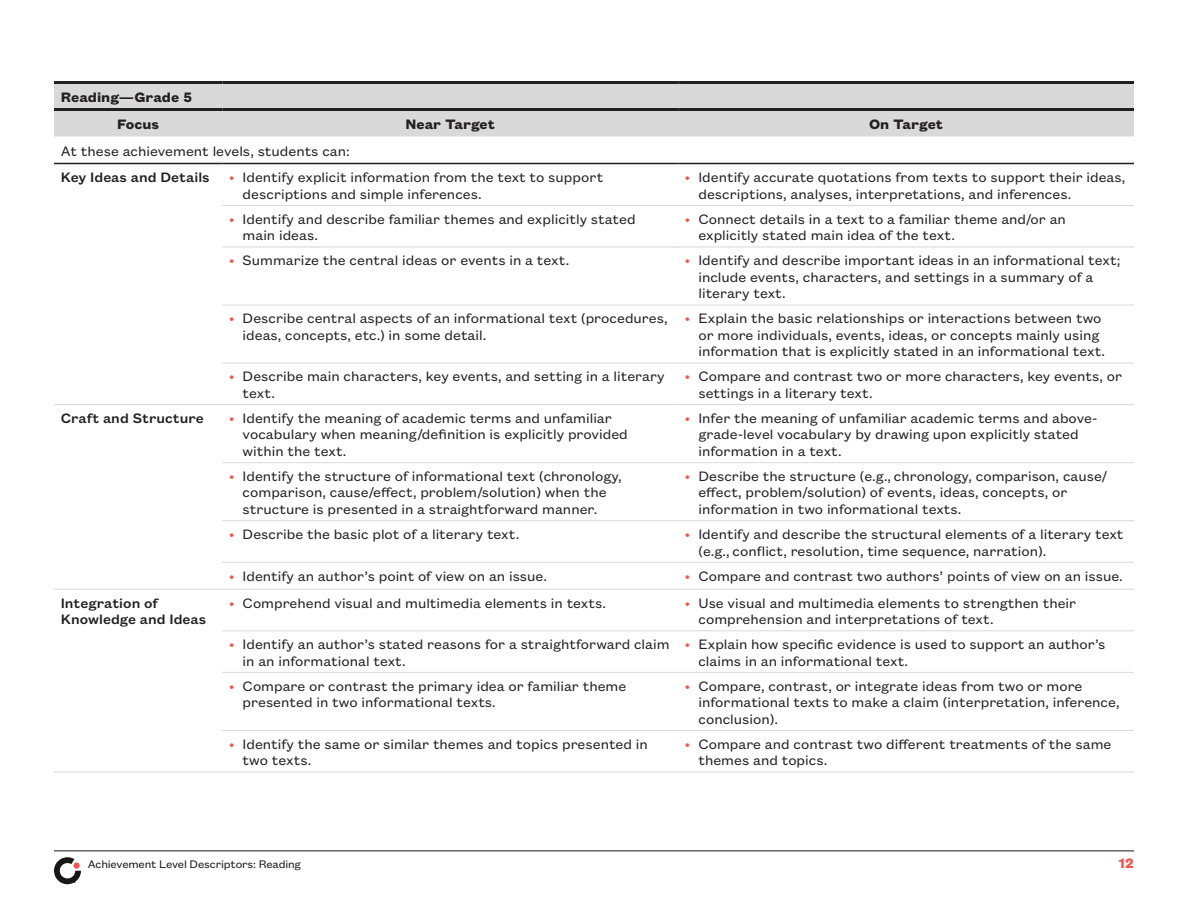
<style>
.page{position:relative;width:1188px;height:918px;background:#fff}
.page>*{position:absolute;margin:0;border:0;box-sizing:border-box;transform-origin:0 0}
.Table_body{font:15px/16.5px "Founders Grotesk Text";color:#231f20}
.Table_H_column_1{font:500 15px/16.5px "Founders Grotesk Text";color:#231f20}
.Table_H_row_1_ctr{font:700 15px "Founders Grotesk Text";color:#231f20}
.Table_H_row_1{font:700 15px "Founders Grotesk Text";color:#231f20}
.t1{font:700 15px "Founders Grotesk Text";color:#f05750}
.t2{font:12px "Founders Grotesk Text";letter-spacing:-.015em;color:#171717}
.s1{color:#f05750}
</style>
<div class="page">
<div style="left:54px;top:84px;width:1080px;height:52px;background:#d8d9d8"></div>
<hr style="left:222px;top:205px;width:456px;height:1px;background:#d8d9d8">
<hr style="left:678px;top:205px;width:456px;height:1px;background:#d8d9d8">
<hr style="left:222px;top:247px;width:456px;height:1px;background:#d8d9d8">
<hr style="left:678px;top:247px;width:456px;height:1px;background:#d8d9d8">
<hr style="left:222px;top:305px;width:456px;height:1px;background:#d8d9d8">
<hr style="left:678px;top:305px;width:456px;height:1px;background:#d8d9d8">
<hr style="left:222px;top:363px;width:456px;height:1px;background:#d8d9d8">
<hr style="left:678px;top:363px;width:456px;height:1px;background:#d8d9d8">
<hr style="left:222px;top:404px;width:456px;height:1px;background:#d8d9d8">
<hr style="left:678px;top:404px;width:456px;height:1px;background:#d8d9d8">
<hr style="left:222px;top:462px;width:456px;height:1px;background:#d8d9d8">
<hr style="left:678px;top:462px;width:456px;height:1px;background:#d8d9d8">
<hr style="left:222px;top:520px;width:456px;height:1px;background:#d8d9d8">
<hr style="left:678px;top:520px;width:456px;height:1px;background:#d8d9d8">
<hr style="left:222px;top:562px;width:456px;height:1px;background:#d8d9d8">
<hr style="left:678px;top:562px;width:456px;height:1px;background:#d8d9d8">
<hr style="left:222px;top:589px;width:456px;height:1px;background:#d8d9d8">
<hr style="left:678px;top:589px;width:456px;height:1px;background:#d8d9d8">
<hr style="left:222px;top:630px;width:456px;height:1px;background:#d8d9d8">
<hr style="left:678px;top:630px;width:456px;height:1px;background:#d8d9d8">
<hr style="left:222px;top:672px;width:456px;height:1px;background:#d8d9d8">
<hr style="left:678px;top:672px;width:456px;height:1px;background:#d8d9d8">
<hr style="left:222px;top:730px;width:456px;height:1px;background:#d8d9d8">
<hr style="left:678px;top:730px;width:456px;height:1px;background:#d8d9d8">
<hr style="left:222px;top:772px;width:456px;height:1px;background:#d8d9d8">
<hr style="left:678px;top:772px;width:456px;height:1px;background:#d8d9d8">
<hr style="left:54px;top:404px;width:168px;height:1px;background:#d8d9d8">
<hr style="left:54px;top:589px;width:168px;height:1px;background:#d8d9d8">
<hr style="left:54px;top:772px;width:168px;height:1px;background:#d8d9d8">
<hr style="left:54px;top:163px;width:168px;height:1px;background:#231f20">
<hr style="left:222px;top:163px;width:456px;height:1px;background:#231f20">
<hr style="left:678px;top:163px;width:456px;height:1px;background:#231f20">
<hr style="left:54px;top:81px;width:168px;height:3px;background:#231f20">
<hr style="left:222px;top:81px;width:456px;height:3px;background:#231f20">
<hr style="left:678px;top:81px;width:456px;height:3px;background:#231f20">
<hr style="left:54px;top:108px;width:168px;height:3px;background:#231f20">
<hr style="left:222px;top:108px;width:456px;height:3px;background:#231f20">
<hr style="left:678px;top:108px;width:456px;height:3px;background:#231f20">
<svg style="left:54px;top:857px;width:27px;height:27px"></svg>
<hr style="left:54px;top:850px;width:1080px;height:1px;background:#171717">
<p class="Table_H_row_1" style="left:61px;top:86px;width:133px">Reading—Grade 5</p>
<p class="Table_H_row_1_ctr" style="left:117px;top:113px;width:44px">Focus</p>
<p class="Table_H_row_1_ctr" style="left:406px;top:113px;width:91px">Near Target</p>
<p class="Table_H_row_1_ctr" style="left:869px;top:113px;width:76px">On Target</p>
<p class="Table_body" style="left:61px;top:142px;width:291px">At these achievement levels, students can:</p>
<p class="Table_H_column_1" style="left:61px;top:168px;width:151px">Key Ideas and Details</p>
<p class="Table_body" style="left:243px;top:168px;width:362px;text-indent:-14px"><span class="s1">•</span> Identify explicit information from the text to support descriptions and simple inferences.</p>
<p class="Table_body" style="left:698px;top:168px;width:428px;text-indent:-14px"><span class="s1">•</span> Identify accurate quotations from texts to support their ideas, descriptions, analyses, interpretations, and inferences.</p>
<p class="Table_body" style="left:243px;top:210px;width:395px;text-indent:-14px"><span class="s1">•</span> Identify and describe familiar themes and explicitly stated main ideas.</p>
<p class="Table_body" style="left:698px;top:210px;width:369px;text-indent:-14px"><span class="s1">•</span> Connect details in a text to a familiar theme and/or an explicitly stated main idea of the text.</p>
<p class="Table_body" style="left:229px;top:251px;width:342px"><span class="s1">•</span> Summarize the central ideas or events in a text.</p>
<p class="Table_body" style="left:698px;top:251px;width:423px;text-indent:-14px"><span class="s1">•</span> Identify and describe important ideas in an informational text; include events, characters, and settings in a summary of a literary text.</p>
<p class="Table_body" style="left:243px;top:309px;width:427px;text-indent:-14px"><span class="s1">•</span> Describe central aspects of an informational text (procedures, ideas, concepts, etc.) in some detail.</p>
<p class="Table_body" style="left:698px;top:309px;width:408px;text-indent:-14px"><span class="s1">•</span> Explain the basic relationships or interactions between two or more individuals, events, ideas, or concepts mainly using information that is explicitly stated in an informational text.</p>
<p class="Table_body" style="left:243px;top:367px;width:424px;text-indent:-14px"><span class="s1">•</span> Describe main characters, key events, and setting in a literary text.</p>
<p class="Table_body" style="left:698px;top:367px;width:425px;text-indent:-14px"><span class="s1">•</span> Compare and contrast two or more characters, key events, or settings in a literary text.</p>
<p class="Table_H_column_1" style="left:61px;top:409px;width:145px">Craft and Structure</p>
<p class="Table_body" style="left:243px;top:409px;width:387px;text-indent:-14px"><span class="s1">•</span> Identify the meaning of academic terms and unfamiliar vocabulary when meaning/definition is explicitly provided within the text.</p>
<p class="Table_body" style="left:698px;top:409px;width:401px;text-indent:-14px"><span class="s1">•</span> Infer the meaning of unfamiliar academic terms and above&shy;grade-level vocabulary by drawing upon explicitly stated information in a text.</p>
<p class="Table_body" style="left:243px;top:467px;width:381px;text-indent:-14px"><span class="s1">•</span> Identify the structure of informational text (chronology, comparison, cause/effect, problem/solution) when the structure is presented in a straightforward manner.</p>
<p class="Table_body" style="left:698px;top:467px;width:411px;text-indent:-14px"><span class="s1">•</span> Describe the structure (e.g., chronology, comparison, cause/ effect, problem/solution) of events, ideas, concepts, or information in two informational texts.</p>
<p class="Table_body" style="left:229px;top:525px;width:292px"><span class="s1">•</span> Describe the basic plot of a literary text.</p>
<p class="Table_body" style="left:698px;top:525px;width:427px;text-indent:-14px"><span class="s1">•</span> Identify and describe the structural elements of a literary text (e.g., conflict, resolution, time sequence, narration).</p>
<p class="Table_body" style="left:229px;top:566px;width:319px"><span class="s1">•</span> Identify an author’s point of view on an issue.</p>
<p class="Table_body" style="left:685px;top:566px;width:439px"><span class="s1">•</span> Compare and contrast two authors’ points of view on an issue.</p>
<p class="Table_H_column_1" style="left:61px;top:593px;width:147px">Integration of<br>Knowledge and Ideas</p>
<p class="Table_body" style="left:229px;top:593px;width:378px"><span class="s1">•</span> Comprehend visual and multimedia elements in texts.</p>
<p class="Table_body" style="left:698px;top:593px;width:379px;text-indent:-14px"><span class="s1">•</span> Use visual and multimedia elements to strengthen their comprehension and interpretations of text.</p>
<p class="Table_body" style="left:243px;top:635px;width:428px;text-indent:-14px"><span class="s1">•</span> Identify an author’s stated reasons for a straightforward claim in an informational text.</p>
<p class="Table_body" style="left:698px;top:635px;width:409px;text-indent:-14px"><span class="s1">•</span> Explain how specific evidence is used to support an author’s claims in an informational text.</p>
<p class="Table_body" style="left:243px;top:677px;width:385px;text-indent:-14px"><span class="s1">•</span> Compare or contrast the primary idea or familiar theme presented in two informational texts.</p>
<p class="Table_body" style="left:698px;top:677px;width:423px;text-indent:-14px"><span class="s1">•</span> Compare, contrast, or integrate ideas from two or more informational texts to make a claim (interpretation, inference, conclusion).</p>
<p class="Table_body" style="left:243px;top:735px;width:407px;text-indent:-14px"><span class="s1">•</span> Identify the same or similar themes and topics presented in two texts.</p>
<p class="Table_body" style="left:698px;top:735px;width:415px;text-indent:-14px"><span class="s1">•</span> Compare and contrast two different treatments of the same themes and topics.</p>
<p class="t2" style="left:88px;top:856px;width:215px">Achievement Level Descriptors: Reading</p>
<p class="t1" style="left:1118px;top:853px;width:17px">12</p>
</div>
